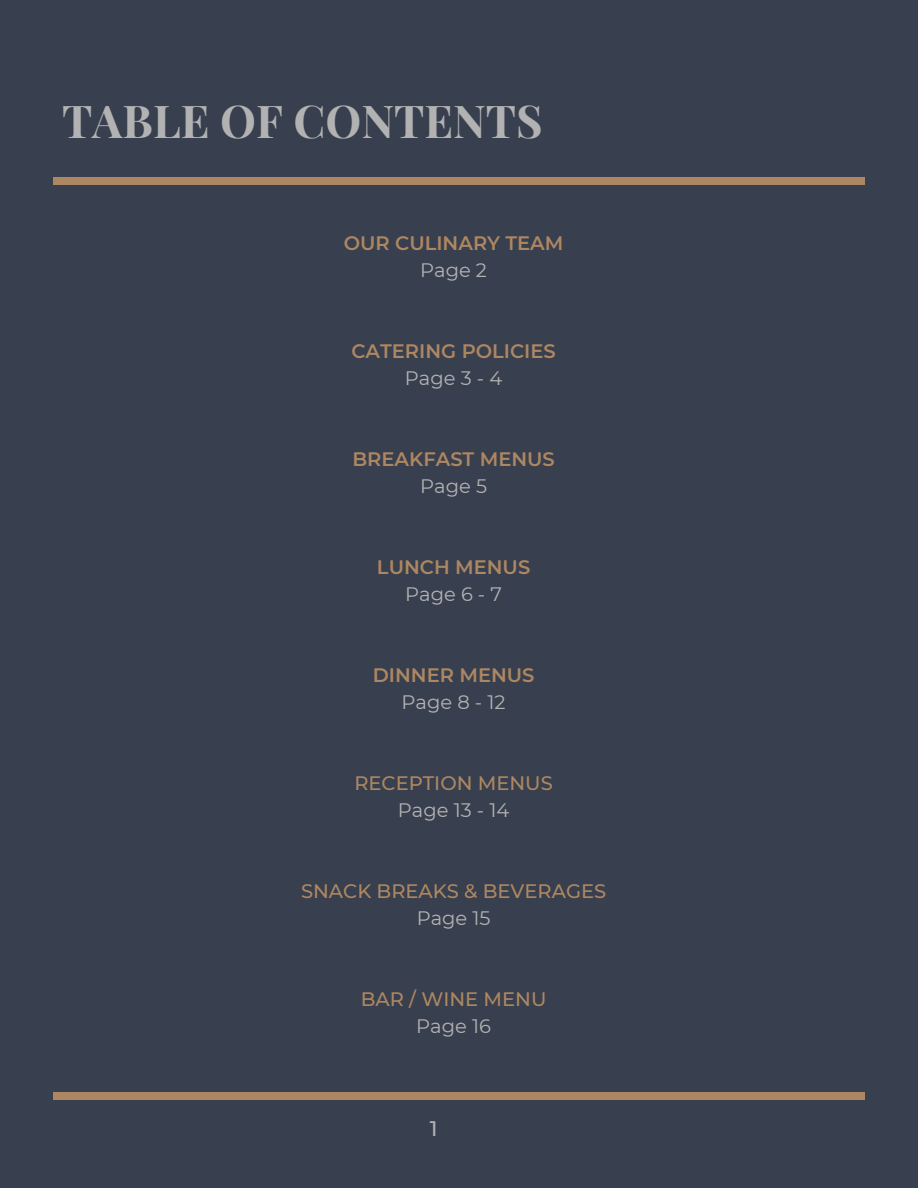
<style>
.page{position:relative;width:918px;height:1188px;background:#383f4e}
.page>*{position:absolute;margin:0;border:0;box-sizing:border-box;transform-origin:0 0}
.t1{font:700 45.3px "Playfair Display";color:#b2b2b2}
.t2{font:500 21px "Montserrat";color:#b2b2b2}
.t3{font:600 19.5px "Montserrat";color:#ad8761}
.t4{font:19.5px "Montserrat";color:#b2b2b2}
.t5{font:500 19.5px "Montserrat";color:#ad8761}
</style>
<div class="page">
<div style="left:54px;top:178px;width:811px;height:7px;background:#ad8761"></div>
<div style="left:54px;top:1093px;width:811px;height:7px;background:#ad8761"></div>
<p class="t1" style="left:62px;top:89px;width:482px">TABLE OF CONTENTS</p>
<p class="t3" style="left:344px;top:231px;width:221px">OUR CULINARY TEAM</p>
<p class="t4" style="left:420px;top:258px;width:68px">Page 2</p>
<p class="t3" style="left:351px;top:339px;width:206px">CATERING POLICIES</p>
<p class="t4" style="left:405px;top:366px;width:99px">Page 3 - 4</p>
<p class="t3" style="left:352px;top:447px;width:204px">BREAKFAST MENUS</p>
<p class="t4" style="left:420px;top:474px;width:68px">Page 5</p>
<p class="t3" style="left:377px;top:555px;width:155px">LUNCH MENUS</p>
<p class="t4" style="left:405px;top:582px;width:98px">Page 6 - 7</p>
<p class="t3" style="left:373px;top:663px;width:163px">DINNER MENUS</p>
<p class="t4" style="left:402px;top:690px;width:105px">Page 8 - 12</p>
<p class="t5" style="left:354px;top:771px;width:200px">RECEPTION MENUS</p>
<p class="t4" style="left:398px;top:798px;width:113px">Page 13 - 14</p>
<p class="t5" style="left:301px;top:879px;width:307px">SNACK BREAKS &amp; BEVERAGES</p>
<p class="t4" style="left:417px;top:906px;width:75px">Page 15</p>
<p class="t5" style="left:361px;top:987px;width:187px">BAR / WINE MENU</p>
<p class="t4" style="left:416px;top:1014px;width:76px">Page 16</p>
<p class="t2" style="left:430px;top:1115px;width:9px">1</p>
</div>
